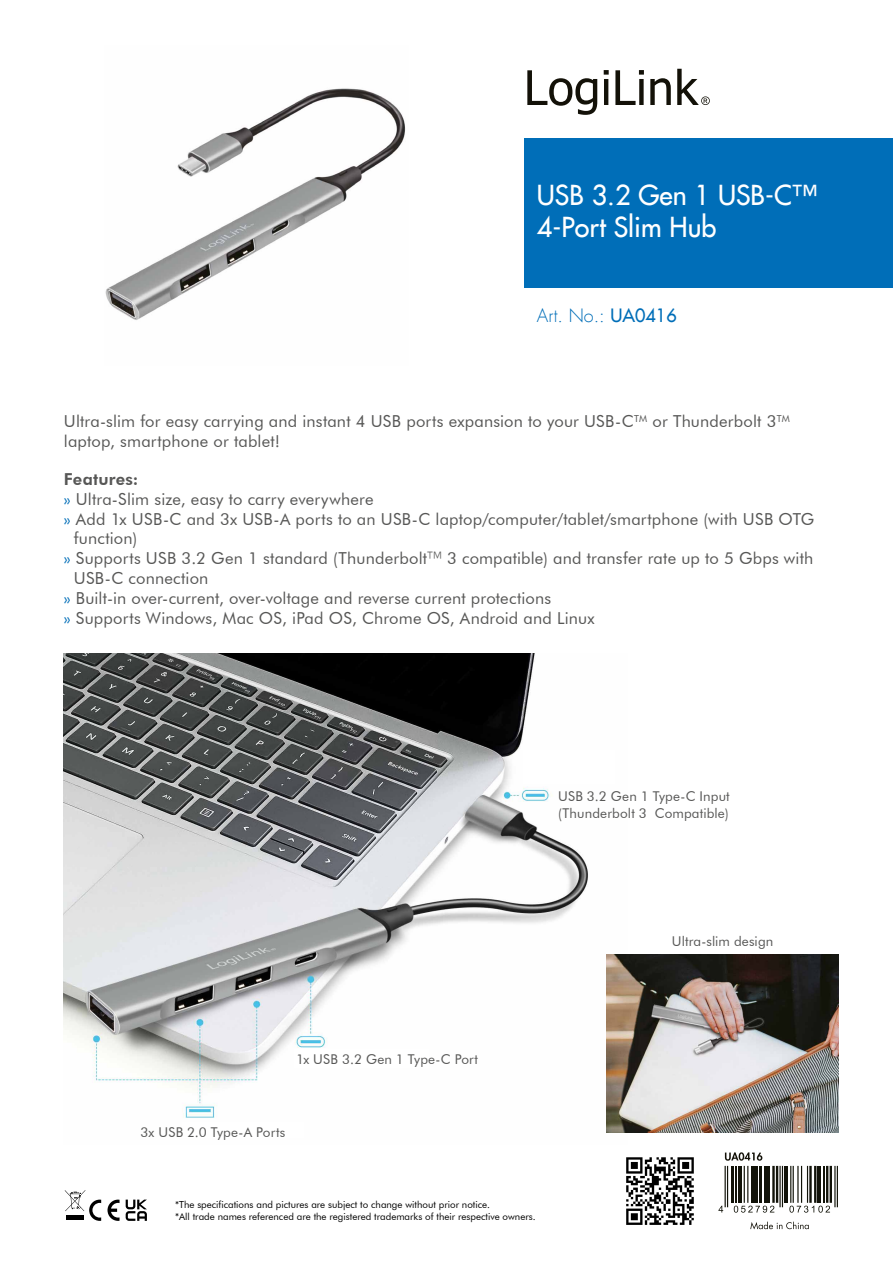
<style>
.page{position:relative;width:893px;height:1263px;background:#fff}
.page>*{position:absolute;margin:0;border:0;box-sizing:border-box;transform-origin:0 0}
.t1{font:27px/31.8px "Futura LT";color:#fff}
.t2{font:300 18px "Futura LT";color:#006eb8}
.t3{font:16.5px/19.8px "Futura BT";letter-spacing:.01em;color:#575756}
.t4{font:800 16.5px "Futura BT";letter-spacing:.015em;color:#575756}
.t5{font:13.5px/16.2px "Futura BT";letter-spacing:.01em;color:#575756}
.t6{font:9.75px/11.7px "Futura BT";color:#000}
.s1{font-weight:400}
.s2{color:#006eb8}
.s3{font-family:"Futura LT";font-weight:300}
</style>
<div class="page">
<svg style="left:65px;top:1190px;width:36px;height:31px"></svg>
<svg style="left:108px;top:1199px;width:12px;height:22px"></svg>
<svg style="left:126px;top:1199px;width:21px;height:22px"></svg>
<img style="left:64px;top:653px;width:564px;height:480px">
<div style="left:183px;top:1122px;width:121px;height:15px;background:#fff"></div>
<div style="left:294px;top:1049px;width:135px;height:18px;background:#fff"></div>
<div style="left:523px;top:750px;width:92px;height:34px;background:#fff"></div>
<div style="left:524px;top:138px;width:369px;height:150px;background:#006eb8"></div>
<svg style="left:527px;top:69px;width:183px;height:46px"></svg>
<img style="left:105px;top:88px;width:301px;height:232px">
<svg style="left:626px;top:1157px;width:68px;height:68px"></svg>
<svg style="left:725px;top:1152px;width:37px;height:9px"></svg>
<svg style="left:750px;top:1222px;width:59px;height:7px"></svg>
<svg style="left:718px;top:1206px;width:5px;height:6px"></svg>
<svg style="left:734px;top:1205px;width:40px;height:7px"></svg>
<svg style="left:789px;top:1205px;width:41px;height:7px"></svg>
<hr style="left:727px;top:1166px;width:1px;height:41px;background:#121309">
<hr style="left:725px;top:1166px;width:1px;height:41px;background:#121309">
<hr style="left:732px;top:1166px;width:2px;height:37px;background:#121309">
<hr style="left:735px;top:1166px;width:1px;height:37px;background:#121309">
<hr style="left:738px;top:1166px;width:3px;height:37px;background:#121309">
<hr style="left:747px;top:1166px;width:1px;height:37px;background:#121309">
<hr style="left:744px;top:1166px;width:1px;height:37px;background:#121309">
<hr style="left:751px;top:1166px;width:2px;height:37px;background:#121309">
<hr style="left:754px;top:1166px;width:4px;height:37px;background:#121309">
<hr style="left:759px;top:1166px;width:3px;height:37px;background:#121309">
<hr style="left:764px;top:1166px;width:1px;height:37px;background:#121309">
<hr style="left:766px;top:1166px;width:4px;height:37px;background:#121309">
<hr style="left:776px;top:1166px;width:2px;height:37px;background:#121309">
<hr style="left:772px;top:1166px;width:3px;height:37px;background:#121309">
<hr style="left:782px;top:1166px;width:1px;height:41px;background:#121309">
<hr style="left:779px;top:1166px;width:2px;height:41px;background:#121309">
<hr style="left:784px;top:1166px;width:4px;height:37px;background:#121309">
<hr style="left:807px;top:1166px;width:1px;height:37px;background:#121309">
<hr style="left:801px;top:1166px;width:1px;height:37px;background:#121309">
<hr style="left:797px;top:1166px;width:2px;height:37px;background:#121309">
<hr style="left:793px;top:1166px;width:1px;height:37px;background:#121309">
<hr style="left:790px;top:1166px;width:1px;height:37px;background:#121309">
<hr style="left:814px;top:1166px;width:2px;height:37px;background:#121309">
<hr style="left:809px;top:1166px;width:3px;height:37px;background:#121309">
<hr style="left:818px;top:1166px;width:3px;height:37px;background:#121309">
<hr style="left:824px;top:1166px;width:1px;height:37px;background:#121309">
<hr style="left:830px;top:1166px;width:2px;height:37px;background:#121309">
<hr style="left:826px;top:1166px;width:2px;height:37px;background:#121309">
<hr style="left:837px;top:1166px;width:1px;height:41px;background:#121309">
<hr style="left:834px;top:1166px;width:2px;height:41px;background:#121309">
<img style="left:606px;top:955px;width:233px;height:177px">
<h1 class="t1" style="left:537px;top:179px;width:282px">USB 3.2 Gen 1 USB-C™<br>4-Port Slim Hub</h1>
<p class="t2" style="left:537px;top:305px;width:141px">Art. No.: <span class="s1">UA0416</span></p>
<p class="t3" style="left:64px;top:411px;width:727px">Ultra-slim for easy carrying and instant 4 USB ports expansion to your USB-C<sup>TM</sup> or Thunderbolt 3<sup>TM </sup>laptop, smartphone or tablet!</p>
<p class="t4" style="left:64px;top:469px;width:76px">Features:</p>
<p class="t3" style="left:64px;top:489px;width:311px"><span class="s2">»</span> Ultra-Slim size, easy to carry everywhere</p>
<p class="t3" style="left:64px;top:509px;width:752px"><span class="s2">»</span> Add 1x USB-C and 3x USB-A ports to an USB-C laptop/computer/tablet/smartphone (with USB OTG</p>
<p class="t3" style="left:74px;top:529px;width:65px">function)</p>
<p class="t3" style="left:64px;top:548px;width:751px"><span class="s2">»</span> Supports USB 3.2 Gen 1 standard (Thunderbolt<span class="s3">™</span> 3 compatible) and transfer rate up to 5 Gbps with</p>
<p class="t3" style="left:74px;top:568px;width:136px">USB-C connection</p>
<p class="t3" style="left:64px;top:588px;width:489px"><span class="s2">»</span> Built-in over-current, over-voltage and reverse current protections</p>
<p class="t3" style="left:64px;top:608px;width:532px"><span class="s2">»</span> Supports Windows, Mac OS, iPad OS, Chrome OS, Android and Linux</p>
<p class="t5" style="left:558px;top:788px;width:173px">USB 3.2 Gen 1 Type-C Input (Thunderbolt 3 Compatible)</p>
<p class="t5" style="left:296px;top:1051px;width:183px">1x USB 3.2 Gen 1 Type-C Port</p>
<p class="t5" style="left:141px;top:1123px;width:146px">3x USB 2.0 Type-A Ports</p>
<p class="t6" style="left:175px;top:1199px;width:362px">*The specifications and pictures are subject to change without prior notice.<br>*All trade names referenced are the registered trademarks of their respective owners.</p>
<p class="t5" style="left:672px;top:933px;width:103px">Ultra-slim design</p>
</div>
